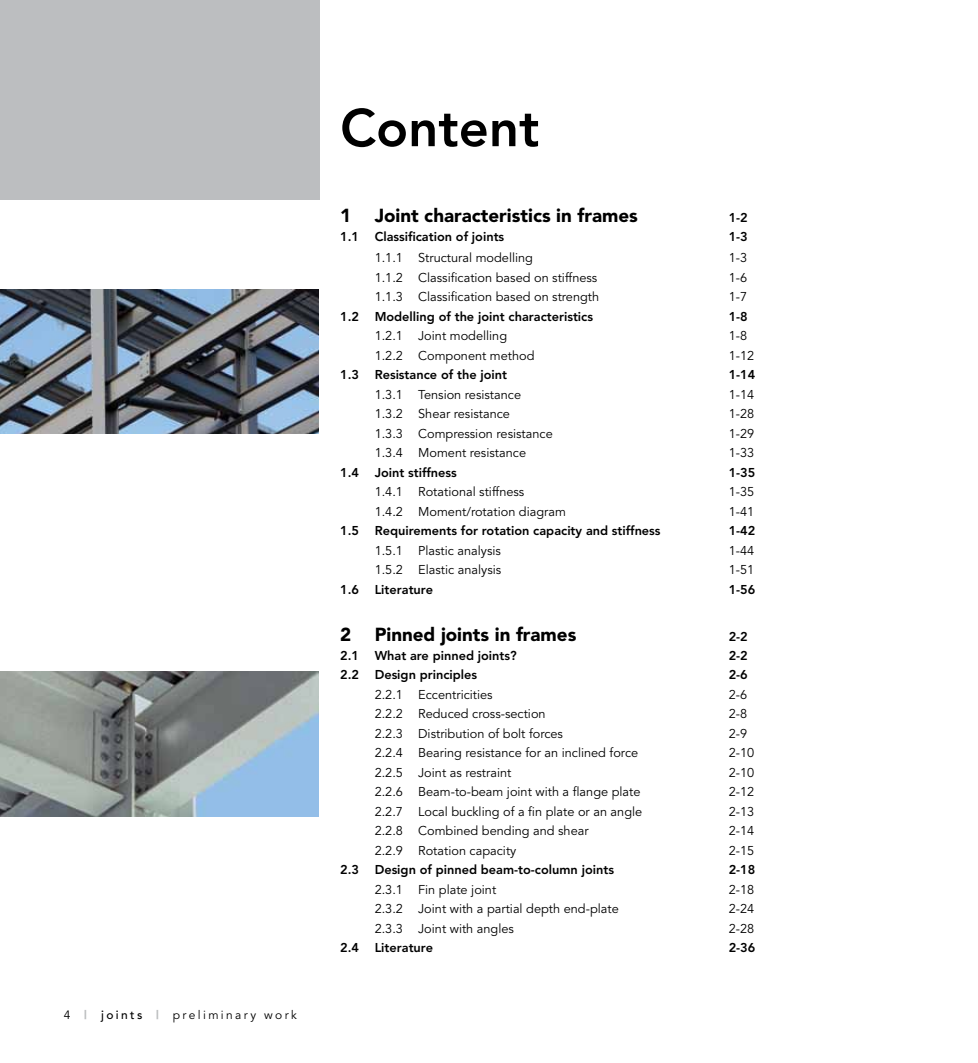
<style>
.page{position:relative;width:978px;height:1063px;background:#fff}
.page>*{position:absolute;margin:0;border:0;box-sizing:border-box;transform-origin:0 0}
.t1{font:800 52.5px "Avenir";color:#000}
.t2{font:900 18.75px "Avenir";color:#000}
.t3{font:12.75px "Avenir";color:#000}
.t4{font:800 12.75px "Avenir";color:#000}
.t5{font:12px "Avenir";letter-spacing:.2em;color:#000}
.s1{font-weight:900;color:#bcbec0}
.s2{font-weight:500}
</style>
<div class="page">
<div style="left:0;top:0;width:319px;height:200px;background:#bcbec0"></div>
<img style="left:0;top:289px;width:319px;height:145px">
<img style="left:0;top:672px;width:319px;height:145px">
<p class="t5" style="left:64px;top:1009px;width:235px">4 <span class="s1">|</span> <span class="s2">joints</span> <span class="s1">|</span> preliminary work</p>
<h1 class="t1" style="left:340px;top:106px;width:201px">Content</h1>
<h2 class="t2" style="left:340px;top:208px;width:299px">1 Joint characteristics in frames</h2>
<p class="t4" style="left:729px;top:212px;width:21px">1-2</p>
<p class="t4" style="left:340px;top:232px;width:166px">1.1 Classification of joints</p>
<p class="t4" style="left:729px;top:232px;width:21px">1-3</p>
<p class="t3" style="left:375px;top:253px;width:160px">1.1.1 Structural modelling</p>
<p class="t3" style="left:729px;top:253px;width:20px">1-3</p>
<p class="t3" style="left:375px;top:272px;width:224px">1.1.2 Classification based on stiffness</p>
<p class="t3" style="left:729px;top:272px;width:20px">1-6</p>
<p class="t3" style="left:375px;top:292px;width:226px">1.1.3 Classification based on strength</p>
<p class="t3" style="left:729px;top:292px;width:20px">1-7</p>
<p class="t4" style="left:340px;top:311px;width:254px">1.2 Modelling of the joint characteristics</p>
<p class="t4" style="left:729px;top:311px;width:21px">1-8</p>
<p class="t3" style="left:375px;top:331px;width:134px">1.2.1 Joint modelling</p>
<p class="t3" style="left:729px;top:331px;width:20px">1-8</p>
<p class="t3" style="left:375px;top:350px;width:161px">1.2.2 Component method</p>
<p class="t3" style="left:729px;top:350px;width:27px">1-12</p>
<p class="t4" style="left:340px;top:370px;width:168px">1.3 Resistance of the joint</p>
<p class="t4" style="left:729px;top:370px;width:28px">1-14</p>
<p class="t3" style="left:375px;top:389px;width:148px">1.3.1 Tension resistance</p>
<p class="t3" style="left:729px;top:389px;width:27px">1-14</p>
<p class="t3" style="left:375px;top:409px;width:137px">1.3.2 Shear resistance</p>
<p class="t3" style="left:729px;top:409px;width:27px">1-28</p>
<p class="t3" style="left:375px;top:428px;width:180px">1.3.3 Compression resistance</p>
<p class="t3" style="left:729px;top:428px;width:27px">1-29</p>
<p class="t3" style="left:375px;top:448px;width:153px">1.3.4 Moment resistance</p>
<p class="t3" style="left:729px;top:448px;width:27px">1-33</p>
<p class="t4" style="left:340px;top:467px;width:118px">1.4 Joint stiffness</p>
<p class="t4" style="left:729px;top:467px;width:28px">1-35</p>
<p class="t3" style="left:375px;top:487px;width:151px">1.4.1 Rotational stiffness</p>
<p class="t3" style="left:729px;top:487px;width:27px">1-35</p>
<p class="t3" style="left:375px;top:506px;width:193px">1.4.2 Moment/rotation diagram</p>
<p class="t3" style="left:729px;top:506px;width:27px">1-41</p>
<p class="t4" style="left:340px;top:526px;width:322px">1.5 Requirements for rotation capacity and stiffness</p>
<p class="t4" style="left:729px;top:526px;width:28px">1-42</p>
<p class="t3" style="left:375px;top:545px;width:128px">1.5.1 Plastic analysis</p>
<p class="t3" style="left:729px;top:545px;width:27px">1-44</p>
<p class="t3" style="left:375px;top:565px;width:128px">1.5.2 Elastic analysis</p>
<p class="t3" style="left:729px;top:565px;width:27px">1-51</p>
<p class="t4" style="left:340px;top:584px;width:94px">1.6 Literature</p>
<p class="t4" style="left:729px;top:584px;width:28px">1-56</p>
<h2 class="t2" style="left:340px;top:626px;width:238px">2 Pinned joints in frames</h2>
<p class="t4" style="left:729px;top:631px;width:21px">2-2</p>
<p class="t4" style="left:340px;top:650px;width:178px">2.1 What are pinned joints?</p>
<p class="t4" style="left:729px;top:650px;width:21px">2-2</p>
<p class="t4" style="left:340px;top:670px;width:139px">2.2 Design principles</p>
<p class="t4" style="left:729px;top:670px;width:21px">2-6</p>
<p class="t3" style="left:375px;top:689px;width:120px">2.2.1 Eccentricities</p>
<p class="t3" style="left:729px;top:689px;width:20px">2-6</p>
<p class="t3" style="left:375px;top:709px;width:173px">2.2.2 Reduced cross-section</p>
<p class="t3" style="left:729px;top:709px;width:20px">2-8</p>
<p class="t3" style="left:375px;top:728px;width:190px">2.2.3 Distribution of bolt forces</p>
<p class="t3" style="left:729px;top:728px;width:20px">2-9</p>
<p class="t3" style="left:375px;top:748px;width:265px">2.2.4 Bearing resistance for an inclined force</p>
<p class="t3" style="left:729px;top:748px;width:27px">2-10</p>
<p class="t3" style="left:375px;top:767px;width:138px">2.2.5 Joint as restraint</p>
<p class="t3" style="left:729px;top:767px;width:27px">2-10</p>
<p class="t3" style="left:375px;top:787px;width:267px">2.2.6 Beam-to-beam joint with a flange plate</p>
<p class="t3" style="left:729px;top:787px;width:27px">2-12</p>
<p class="t3" style="left:375px;top:806px;width:269px">2.2.7 Local buckling of a fin plate or an angle</p>
<p class="t3" style="left:729px;top:806px;width:27px">2-13</p>
<p class="t3" style="left:375px;top:826px;width:216px">2.2.8 Combined bending and shear</p>
<p class="t3" style="left:729px;top:826px;width:27px">2-14</p>
<p class="t3" style="left:375px;top:845px;width:143px">2.2.9 Rotation capacity</p>
<p class="t3" style="left:729px;top:845px;width:27px">2-15</p>
<p class="t4" style="left:340px;top:865px;width:275px">2.3 Design of pinned beam-to-column joints</p>
<p class="t4" style="left:729px;top:865px;width:28px">2-18</p>
<p class="t3" style="left:375px;top:884px;width:123px">2.3.1 Fin plate joint</p>
<p class="t3" style="left:729px;top:884px;width:27px">2-18</p>
<p class="t3" style="left:375px;top:904px;width:246px">2.3.2 Joint with a partial depth end-plate</p>
<p class="t3" style="left:729px;top:904px;width:27px">2-24</p>
<p class="t3" style="left:375px;top:923px;width:141px">2.3.3 Joint with angles</p>
<p class="t3" style="left:729px;top:923px;width:27px">2-28</p>
<p class="t4" style="left:340px;top:943px;width:94px">2.4 Literature</p>
<p class="t4" style="left:729px;top:943px;width:28px">2-36</p>
</div>
